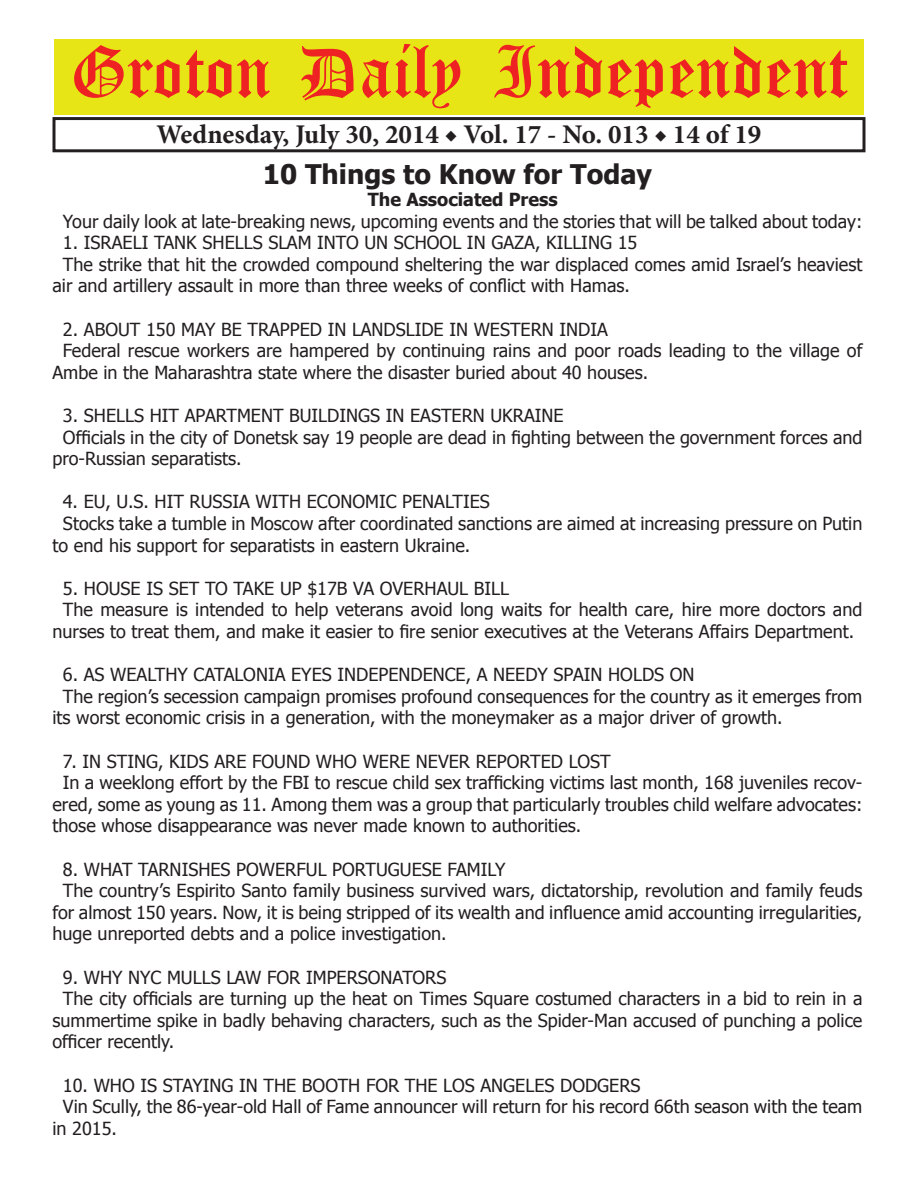
<style>
.page{position:relative;width:918px;height:1188px;background:#fff}
.page>*{position:absolute;margin:0;border:0;box-sizing:border-box;transform-origin:0 0}
.t1{font:54px "Old English Five";color:#ee2123}
.t2{font:700 27px "Minion Pro";color:#231f20}
.t3{font:700 27px "Tahoma";color:#231f20}
.t4{font:18px "Tahoma";color:#231f20}
.t5{font:700 18px "Tahoma";color:#231f20}
</style>
<div class="page">
<div style="left:52px;top:117px;width:814px;height:35px;border:3px solid #231f20"></div>
<div style="left:54px;top:40px;width:810px;height:75px;background:#e7e515"></div>
<h1 class="t1" style="left:70px;top:47px;width:779px">Groton Daily Independent</h1>
<h2 class="t2" style="left:157px;top:116px;width:606px">Wednesday, July 30, 2014 ◆ Vol. 17 - No. 013 ◆ 14 of 19</h2>
<h2 class="t3" style="left:263px;top:156px;width:391px">10 Things to Know for Today</h2>
<p class="t5" style="left:368px;top:187px;width:191px">The Associated Press</p>
<p class="t4" style="left:63px;top:209px;width:801px">Your daily look at late-breaking news, upcoming events and the stories that will be talked about today:</p>
<p class="t4" style="left:63px;top:231px;width:576px">1. ISRAELI TANK SHELLS SLAM INTO UN SCHOOL IN GAZA, KILLING 15</p>
<p class="t4" style="left:63px;top:252px;width:801px">The strike that hit the crowded compound sheltering the war displaced comes amid Israel’s heaviest</p>
<p class="t4" style="left:52px;top:274px;width:579px">air and artillery assault in more than three weeks of conflict with Hamas.</p>
<p class="t4" style="left:63px;top:317px;width:546px">2. ABOUT 150 MAY BE TRAPPED IN LANDSLIDE IN WESTERN INDIA</p>
<p class="t4" style="left:63px;top:339px;width:801px">Federal rescue workers are hampered by continuing rains and poor roads leading to the village of</p>
<p class="t4" style="left:52px;top:360px;width:597px">Ambe in the Maharashtra state where the disaster buried about 40 houses.</p>
<p class="t4" style="left:63px;top:403px;width:502px">3. SHELLS HIT APARTMENT BUILDINGS IN EASTERN UKRAINE</p>
<p class="t4" style="left:63px;top:425px;width:801px">Officials in the city of Donetsk say 19 people are dead in fighting between the government forces and</p>
<p class="t4" style="left:52px;top:447px;width:191px">pro-Russian separatists.</p>
<p class="t4" style="left:63px;top:490px;width:428px">4. EU, U.S. HIT RUSSIA WITH ECONOMIC PENALTIES</p>
<p class="t4" style="left:63px;top:511px;width:801px">Stocks take a tumble in Moscow after coordinated sanctions are aimed at increasing pressure on Putin</p>
<p class="t4" style="left:52px;top:533px;width:419px">to end his support for separatists in eastern Ukraine.</p>
<p class="t4" style="left:63px;top:576px;width:448px">5. HOUSE IS SET TO TAKE UP $17B VA OVERHAUL BILL</p>
<p class="t4" style="left:63px;top:598px;width:801px">The measure is intended to help veterans avoid long waits for health care, hire more doctors and</p>
<p class="t4" style="left:52px;top:619px;width:803px">nurses to treat them, and make it easier to fire senior executives at the Veterans Affairs Department.</p>
<p class="t4" style="left:63px;top:663px;width:633px">6. AS WEALTHY CATALONIA EYES INDEPENDENCE, A NEEDY SPAIN HOLDS ON</p>
<p class="t4" style="left:63px;top:684px;width:801px">The region’s secession campaign promises profound consequences for the country as it emerges from</p>
<p class="t4" style="left:52px;top:706px;width:732px">its worst economic crisis in a generation, with the moneymaker as a major driver of growth.</p>
<p class="t4" style="left:63px;top:749px;width:549px">7. IN STING, KIDS ARE FOUND WHO WERE NEVER REPORTED LOST</p>
<p class="t4" style="left:63px;top:771px;width:801px">In a weeklong effort by the FBI to rescue child sex trafficking victims last month, 168 juveniles recov-</p>
<p class="t4" style="left:52px;top:792px;width:811px">ered, some as young as 11. Among them was a group that particularly troubles child welfare advocates:</p>
<p class="t4" style="left:52px;top:814px;width:530px">those whose disappearance was never made known to authorities.</p>
<p class="t4" style="left:63px;top:857px;width:444px">8. WHAT TARNISHES POWERFUL PORTUGUESE FAMILY</p>
<p class="t4" style="left:63px;top:879px;width:801px">The country’s Espirito Santo family business survived wars, dictatorship, revolution and family feuds</p>
<p class="t4" style="left:52px;top:900px;width:811px">for almost 150 years. Now, it is being stripped of its wealth and influence amid accounting irregularities,</p>
<p class="t4" style="left:52px;top:922px;width:396px">huge unreported debts and a police investigation.</p>
<p class="t4" style="left:63px;top:965px;width:385px">9. WHY NYC MULLS LAW FOR IMPERSONATORS</p>
<p class="t4" style="left:63px;top:987px;width:801px">The city officials are turning up the heat on Times Square costumed characters in a bid to rein in a</p>
<p class="t4" style="left:52px;top:1008px;width:811px">summertime spike in badly behaving characters, such as the Spider-Man accused of punching a police</p>
<p class="t4" style="left:52px;top:1030px;width:123px">officer recently.</p>
<p class="t4" style="left:63px;top:1073px;width:579px">10. WHO IS STAYING IN THE BOOTH FOR THE LOS ANGELES DODGERS</p>
<p class="t4" style="left:63px;top:1095px;width:801px">Vin Scully, the 86-year-old Hall of Fame announcer will return for his record 66th season with the team</p>
<p class="t4" style="left:52px;top:1116px;width:66px">in 2015.</p>
</div>
